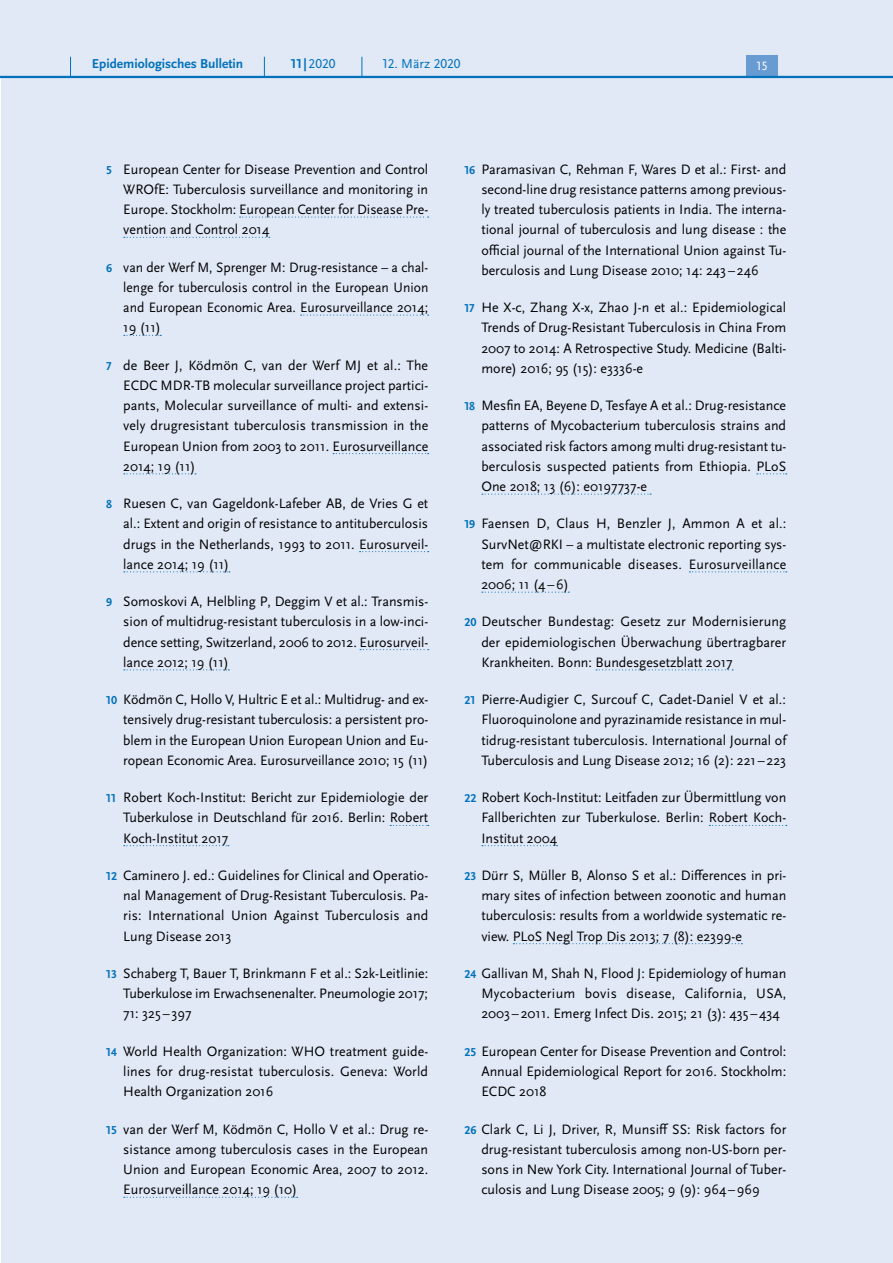
<style>
.page{position:relative;width:893px;height:1263px;background:#fff}
.page>*{position:absolute;margin:0;border:0;box-sizing:border-box;transform-origin:0 0}
.P_-_Fließtext{font:14.25px/20.2px "Scala Sans Pro";color:#000;text-align:justify}
.P_-_Fließtext-2{font:14.25px/20.2px "Scala Sans Pro";color:#000;text-align:justify;scale:.95 1}
.t1{font:700 13.5px "Scala Sans Pro";color:#0072bc}
.t2{font:13.5px "Scala Sans Pro";color:#0072bc}
.t3{font:12.45px "Scala Sans Pro";color:#fff}
.s1{font-weight:700}
.s2{font-weight:700;font-size:12px;color:#0072bc}
</style>
<div class="page">
<div style="left:1px;top:0;width:892px;height:1263px;background:#e1e8f6"></div>
<svg style="left:240px;top:217px;width:189px;height:1px"></svg>
<svg style="left:124px;top:237px;width:146px;height:1px"></svg>
<svg style="left:301px;top:315px;width:128px;height:1px"></svg>
<svg style="left:124px;top:335px;width:37px;height:1px"></svg>
<svg style="left:333px;top:453px;width:96px;height:1px"></svg>
<svg style="left:124px;top:473px;width:72px;height:1px"></svg>
<svg style="left:360px;top:551px;width:69px;height:1px"></svg>
<svg style="left:124px;top:571px;width:106px;height:1px"></svg>
<svg style="left:360px;top:649px;width:69px;height:1px"></svg>
<svg style="left:124px;top:669px;width:105px;height:1px"></svg>
<svg style="left:390px;top:825px;width:39px;height:1px"></svg>
<svg style="left:124px;top:845px;width:105px;height:1px"></svg>
<svg style="left:124px;top:1197px;width:174px;height:1px"></svg>
<svg style="left:757px;top:473px;width:30px;height:1px"></svg>
<svg style="left:482px;top:494px;width:169px;height:1px"></svg>
<svg style="left:689px;top:571px;width:98px;height:1px"></svg>
<svg style="left:482px;top:592px;width:87px;height:1px"></svg>
<svg style="left:596px;top:669px;width:137px;height:1px"></svg>
<svg style="left:709px;top:825px;width:78px;height:1px"></svg>
<svg style="left:482px;top:845px;width:75px;height:1px"></svg>
<svg style="left:513px;top:943px;width:229px;height:1px"></svg>
<div style="left:0;top:0;width:893px;height:77px;background:#e1e8f6"></div>
<div style="left:746px;top:55px;width:32px;height:21px;background:#679bd2"></div>
<hr style="left:0;top:76px;width:893px;height:2px;background:#0072bc">
<svg style="left:70px;top:57px;width:1px;height:19px"></svg>
<svg style="left:264px;top:57px;width:1px;height:19px"></svg>
<svg style="left:362px;top:57px;width:1px;height:19px"></svg>
<p class="t1" style="left:92px;top:55px;width:153px">Epidemiologisches Bulletin</p>
<p class="t2" style="left:291px;top:55px;width:46px"><span class="s1">11 |</span>2020</p>
<p class="t2" style="left:383px;top:55px;width:80px">12. März 2020</p>
<p class="t3" style="left:757px;top:59px;width:13px">15</p>
<p class="P_-_Fließtext" style="left:123px;top:159px;width:306px;text-indent:-17px"><span class="s2">5</span> European Center for Disease Prevention and Control WROfE: Tuberculosis surveillance and monitoring in Europe. Stockholm: European Center for Disease Pre&shy;vention and Control 2014</p>
<p class="P_-_Fließtext-2" style="left:123px;top:257px;width:323px;text-indent:-17px"><span class="s2">6</span> van der Werf M, Sprenger M: Drug-resistance – a chal&shy;lenge for tuberculosis control in the European Union and European Economic Area. Eurosurveillance 2014; 19 (11)</p>
<p class="P_-_Fließtext" style="left:123px;top:355px;width:307px;text-indent:-17px"><span class="s2">7</span> de Beer J, Ködmön C, van der Werf MJ et al.: The ECDC MDR-TB molecular surveillance project partici&shy;pants, Molecular surveillance of multi- and extensi&shy;vely drugresistant tuberculosis transmission in the European Union from 2003 to 2011. Eurosurveillance 2014; 19 (11)</p>
<p class="P_-_Fließtext" style="left:123px;top:493px;width:306px;text-indent:-17px"><span class="s2">8</span> Ruesen C, van Gageldonk-Lafeber AB, de Vries G et al.: Extent and origin of resistance to antituberculosis drugs in the Netherlands, 1993 to 2011. Eurosurveil&shy;lance 2014; 19 (11)</p>
<p class="P_-_Fließtext" style="left:123px;top:591px;width:306px;text-indent:-17px"><span class="s2">9</span> Somoskovi A, Helbling P, Deggim V et al.: Transmis&shy;sion of multidrug-resistant tuberculosis in a low-inci&shy;dence setting, Switzerland, 2006 to 2012. Eurosurveil&shy;lance 2012; 19 (11)</p>
<p class="P_-_Fließtext" style="left:123px;top:689px;width:306px;text-indent:-17px"><span class="s2">10</span> Ködmön C, Hollo V, Hultric E et al.: Multidrug- and ex&shy;tensively drug-resistant tuberculosis: a persistent pro&shy;blem in the European Union European Union and Eu&shy;ropean Economic Area. Eurosurveillance 2010; 15 (11)</p>
<p class="P_-_Fließtext" style="left:123px;top:787px;width:307px;text-indent:-17px"><span class="s2">11</span> Robert Koch-Institut: Bericht zur Epidemiologie der Tuberkulose in Deutschland für 2016. Berlin: Robert Koch-Institut 2017</p>
<p class="P_-_Fließtext" style="left:123px;top:865px;width:306px;text-indent:-17px"><span class="s2">12</span> Caminero J. ed.: Guidelines for Clinical and Operatio&shy;nal Management of Drug-Resistant Tuberculosis. Pa&shy;ris: International Union Against Tuberculosis and Lung Disease 2013</p>
<p class="P_-_Fließtext" style="left:123px;top:963px;width:306px;text-indent:-17px"><span class="s2">13</span> Schaberg T, Bauer T, Brinkmann F et al.: S2k-Leitlinie:<br>Tuberkulose im Erwachsenenalter. Pneumologie 2017; 71: 325–397</p>
<p class="P_-_Fließtext" style="left:123px;top:1041px;width:306px;text-indent:-17px"><span class="s2">14</span> World Health Organization: WHO treatment guide&shy;lines for drug-resistat tuberculosis. Geneva: World Health Organization 2016</p>
<p class="P_-_Fließtext" style="left:123px;top:1119px;width:306px;text-indent:-17px"><span class="s2">15</span> van der Werf M, Ködmön C, Hollo V et al.: Drug re&shy;sistance among tuberculosis cases in the European Union and European Economic Area, 2007 to 2012.<br>Eurosurveillance 2014; 19 (10)</p>
<p class="P_-_Fließtext" style="left:481px;top:159px;width:306px;text-indent:-17px"><span class="s2">16</span> Paramasivan C, Rehman F, Wares D et al.: First- and second-line drug resistance patterns among previous&shy;ly treated tuberculosis patients in India. The interna&shy;tional journal of tuberculosis and lung disease : the official journal of the International Union against Tu&shy;berculosis and Lung Disease 2010; 14: 243–246</p>
<p class="P_-_Fließtext" style="left:481px;top:297px;width:306px;text-indent:-17px"><span class="s2">17</span> He X-c, Zhang X-x, Zhao J-n et al.: Epidemiological Trends of Drug-Resistant Tuberculosis in China From 2007 to 2014: A Retrospective Study. Medicine (Balti&shy;more) 2016; 95 (15): e3336-e</p>
<p class="P_-_Fließtext" style="left:481px;top:395px;width:306px;text-indent:-17px"><span class="s2">18</span> Mesfin EA, Beyene D, Tesfaye A et al.: Drug-resistance patterns of Mycobacterium tuberculosis strains and associated risk factors among multi drug-resistant tu&shy;berculosis suspected patients from Ethiopia. PLoS One 2018; 13 (6): e0197737-e</p>
<p class="P_-_Fließtext" style="left:481px;top:514px;width:307px;text-indent:-17px"><span class="s2">19</span> Faensen D, Claus H, Benzler J, Ammon A et al.:<br>SurvNet@RKI – a multistate electronic reporting sys&shy;tem for communicable diseases. Eurosurveillance 2006; 11 (4–6)</p>
<p class="P_-_Fließtext" style="left:481px;top:612px;width:306px;text-indent:-17px"><span class="s2">20</span> Deutscher Bundestag: Gesetz zur Modernisierung der epidemiologischen Überwachung übertragbarer Krankheiten. Bonn: Bundesgesetzblatt 2017</p>
<p class="P_-_Fließtext" style="left:481px;top:689px;width:306px;text-indent:-17px"><span class="s2">21</span> Pierre-Audigier C, Surcouf C, Cadet-Daniel V et al.:<br>Fluoroquinolone and pyrazinamide resistance in mul&shy;tidrug-resistant tuberculosis. International Journal of Tuberculosis and Lung Disease 2012; 16 (2): 221–223</p>
<p class="P_-_Fließtext" style="left:481px;top:787px;width:306px;text-indent:-17px"><span class="s2">22</span> Robert Koch-Institut: Leitfaden zur Übermittlung von Fallberichten zur Tuberkulose. Berlin: Robert Koch-Institut 2004</p>
<p class="P_-_Fließtext" style="left:481px;top:865px;width:306px;text-indent:-17px"><span class="s2">23</span> Dürr S, Müller B, Alonso S et al.: Differences in pri&shy;mary sites of infection between zoonotic and human tuberculosis: results from a worldwide systematic re&shy;view. PLoS Negl Trop Dis 2013; 7 (8): e2399-e</p>
<p class="P_-_Fließtext" style="left:481px;top:963px;width:306px;text-indent:-17px"><span class="s2">24</span> Gallivan M, Shah N, Flood J: Epidemiology of human Mycobacterium bovis disease, California, USA, 2003–2011. Emerg Infect Dis. 2015; 21 (3): 435–434</p>
<p class="P_-_Fließtext" style="left:481px;top:1041px;width:306px;text-indent:-17px"><span class="s2">25</span> European Center for Disease Prevention and Control:<br>Annual Epidemiological Report for 2016. Stockholm:<br>ECDC 2018</p>
<p class="P_-_Fließtext" style="left:481px;top:1119px;width:307px;text-indent:-17px"><span class="s2">26</span> Clark C, Li J, Driver, R, Munsiff SS: Risk factors for drug-resistant tuberculosis among non-US-born per&shy;sons in New York City. International Journal of Tuber&shy;culosis and Lung Disease 2005; 9 (9): 964–969</p>
</div>
